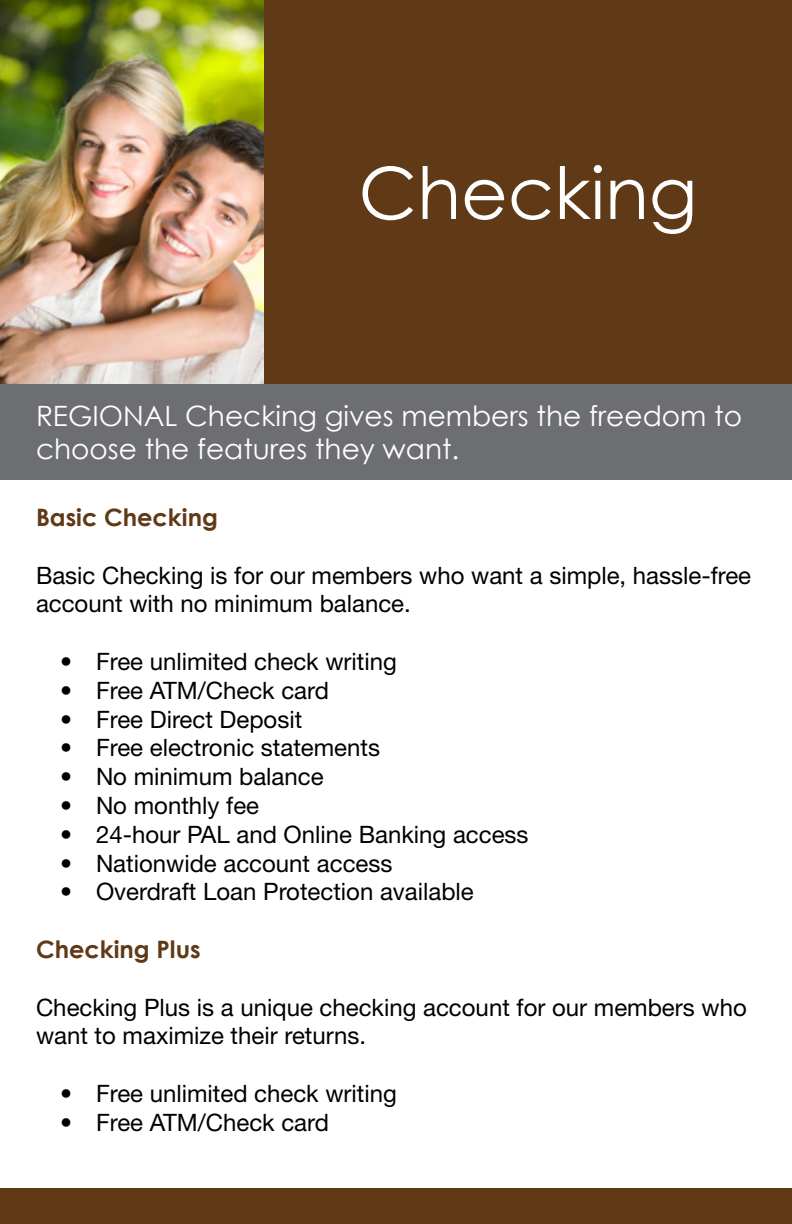
<style>
.page{position:relative;width:792px;height:1224px;background:#fff}
.page>*{position:absolute;margin:0;border:0;box-sizing:border-box;transform-origin:0 0}
.t1{font:72px "Century Gothic";color:#fff}
.t2{font:28px/33.6px "Century Gothic";color:#fff}
.t3{font:24px/28.8px "Helvetica Neue LT Std";color:#000}
.t4{font:700 24px "Century Gothic";color:#603917}
</style>
<div class="page">
<div style="left:0;top:384px;width:792px;height:96px;background:#6d6e71"></div>
<div style="left:264px;top:0;width:528px;height:384px;background:#603917"></div>
<div style="left:0;top:1188px;width:792px;height:36px;background:#603917"></div>
<img style="left:0;top:0;width:264px;height:384px">
<h1 class="t1" style="left:359px;top:143px;width:340px">Checking</h1>
<p class="t2" style="left:36px;top:398px;width:708px">REGIONAL Checking gives members the freedom to choose the features they want.</p>
<p class="t4" style="left:36px;top:499px;width:183px">Basic Checking</p>
<p class="t3" style="left:36px;top:560px;width:717px">Basic Checking is for our members who want a simple, hassle-free account with no minimum balance.</p>
<p class="t3" style="left:60px;top:647px;width:338px">• Free unlimited check writing</p>
<p class="t3" style="left:60px;top:675px;width:270px">• Free ATM/Check card</p>
<p class="t3" style="left:60px;top:704px;width:244px">• Free Direct Deposit</p>
<p class="t3" style="left:60px;top:733px;width:322px">• Free electronic statements</p>
<p class="t3" style="left:60px;top:762px;width:265px">• No minimum balance</p>
<p class="t3" style="left:60px;top:791px;width:201px">• No monthly fee</p>
<p class="t3" style="left:60px;top:819px;width:470px">• 24-hour PAL and Online Banking access</p>
<p class="t3" style="left:60px;top:848px;width:334px">• Nationwide account access</p>
<p class="t3" style="left:60px;top:877px;width:415px">• Overdraft Loan Protection available</p>
<p class="t4" style="left:36px;top:931px;width:166px">Checking Plus</p>
<p class="t3" style="left:36px;top:992px;width:712px">Checking Plus is a unique checking account for our members who want to maximize their returns.</p>
<p class="t3" style="left:60px;top:1079px;width:338px">• Free unlimited check writing</p>
<p class="t3" style="left:60px;top:1107px;width:270px">• Free ATM/Check card</p>
</div>
